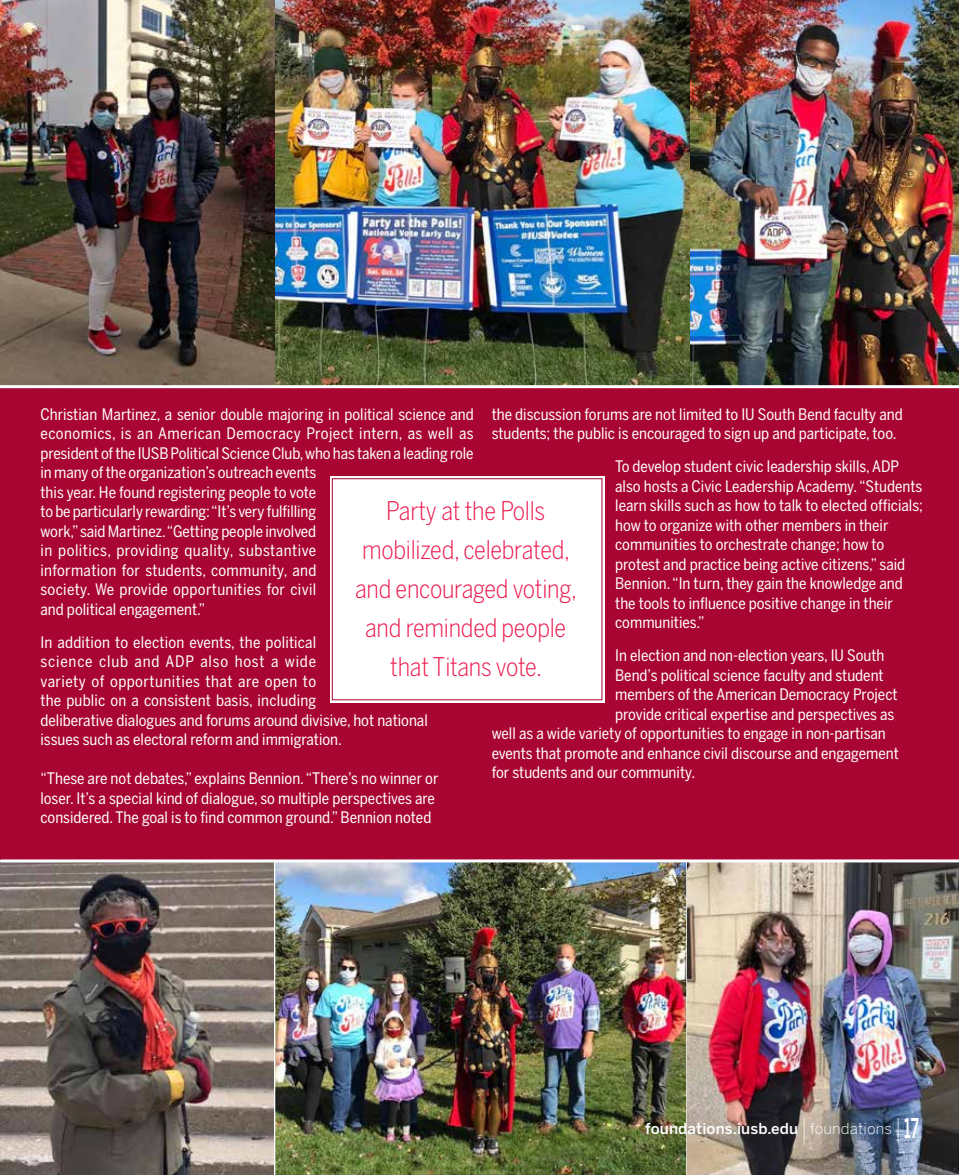
<style>
.page{position:relative;width:959px;height:1175px;background:#fff}
.page>*{position:absolute;margin:0;border:0;box-sizing:border-box;transform-origin:0 0}
.t1{font:300 25.5px/39px "Benton Sans Cond";letter-spacing:-.01em;color:#ed174c;text-align:center}
.t2{font:15.75px/19.5px "Benton Sans Cond";color:#fff}
.t3{font:500 15px "Benton Sans";letter-spacing:.01em;color:#fff}
.s1{font-weight:300;font-size:27px}
.s2{font-weight:300}
.s3{font-size:27px}
</style>
<div class="page">
<img style="left:275px;top:862px;width:683px;height:312px">
<hr style="left:686px;top:0;width:3px;height:1174px;background:#fff">
<img style="left:1px;top:0;width:957px;height:385px">
<img style="left:1px;top:862px;width:273px;height:312px">
<div style="left:1px;top:387px;width:957px;height:472px;background:#a90533"></div>
<hr style="left:0;top:385px;width:958px;height:3px;background:#fff">
<div style="left:330px;top:476px;width:275px;height:227px;background:#fff"></div>
<div style="left:332px;top:478px;width:270px;height:222px;border:1px solid #a90533"></div>
<p class="t2" style="left:491px;top:404px;width:412px">the discussion forums are not limited to IU South Bend faculty and students; the public is encouraged to sign up and participate, too.</p>
<p class="t2" style="left:615px;top:457px;width:309px">To develop student civic leadership skills, ADP also hosts a Civic Leadership Academy. “Students learn skills such as how to talk to elected officials; how to organize with other members in their communities to orchestrate change; how to protest and practice being active citizens,” said Bennion. “In turn, they gain the knowledge and the tools to influence positive change in their communities.”</p>
<p class="t2" style="left:615px;top:646px;width:271px">In election and non-election years, IU South</p>
<p class="t2" style="left:615px;top:665px;width:270px">Bend’s political science faculty and student</p>
<p class="t2" style="left:615px;top:685px;width:284px">members of the American Democracy Project</p>
<p class="t2" style="left:615px;top:704px;width:281px">provide critical expertise and perspectives as</p>
<p class="t2" style="left:491px;top:724px;width:395px">well as a wide variety of opportunities to engage in non-partisan</p>
<p class="t2" style="left:491px;top:743px;width:408px">events that promote and enhance civil discourse and engagement</p>
<p class="t2" style="left:491px;top:763px;width:205px">for students and our community.</p>
<p class="t2" style="left:40px;top:404px;width:435px">Christian Martinez, a senior double majoring in political science and economics, is an American Democracy Project intern, as well as president of the IUSB Political Science Club, who has taken a leading role in many of the organization’s outreach events<br>this year. He found registering people to vote<br>to be particularly rewarding: “It’s very fulfilling<br>work,” said Martinez.“Getting people involved<br>in politics, providing quality, substantive<br>information for students, community, and<br>society. We provide opportunities for civil<br>and political engagement.”</p>
<p class="t2" style="left:40px;top:632px;width:389px">In addition to election events, the political<br>science club and ADP also host a wide<br>variety of opportunities that are open to<br>the public on a consistent basis, including<br>deliberative dialogues and forums around divisive, hot national issues such as electoral reform and immigration.</p>
<p class="t2" style="left:40px;top:769px;width:399px">“These are not debates,” explains Bennion. “There’s no winner or loser. It’s a special kind of dialogue, so multiple perspectives are considered. The goal is to find common ground.” Bennion noted</p>
<p class="t1" style="left:355px;top:491px;width:223px">Party at the Polls mobilized, celebrated, and encouraged voting, and reminded people that Titans vote.</p>
<p class="t3" style="left:645px;top:1119px;width:275px">foundations.iusb.edu <span class="s1">|</span> <span class="s2">foundations</span> <span class="s1">|</span> <span class="s3">17</span></p>
</div>
